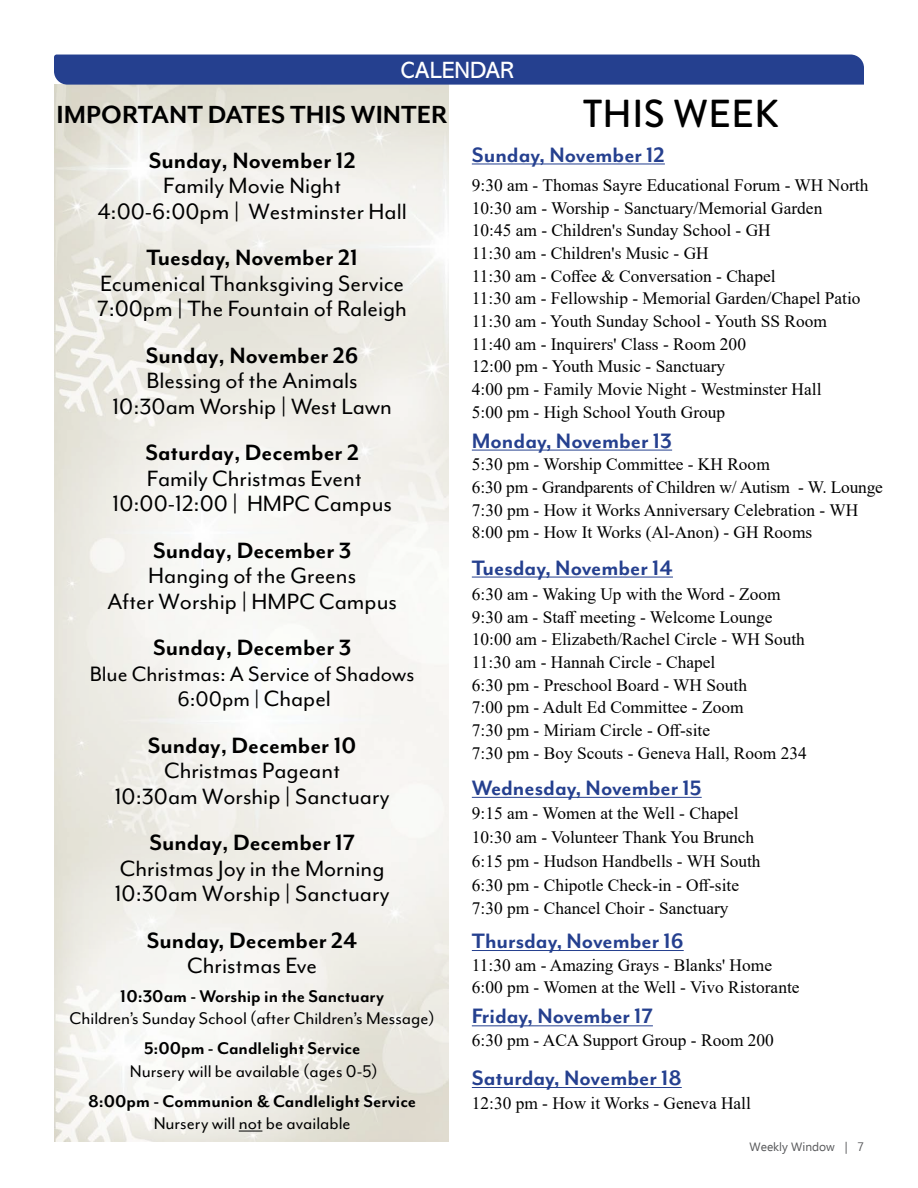
<style>
.page{position:relative;width:918px;height:1188px;background:#fff}
.page>*{position:absolute;margin:0;border:0;box-sizing:border-box;transform-origin:0 0}
.t1{font:500 39px "Brandon Grotesque";color:#000}
.t2{font:700 28.5px "Mr Eaves Mod OT";color:#000}
.t3{font:25.5px/25.5px "Mr Eaves Mod OT";color:#000;text-align:center}
.t4{font:700 25.5px "Mr Eaves Mod OT";color:#000}
.t5{font:700 24px "Mr Eaves Mod OT";color:#25408f}
.t6{font:24px/25.5px "Mr Eaves Mod OT";color:#000;text-align:center}
.t7{font:23.7px "Abadi MT Pro";color:#fff}
.t8{font:19.5px "Mr Eaves Mod OT";color:#000}
.t9{font:700 19.5px "Mr Eaves Mod OT";color:#000}
.t10{font:17.4px/22.6px "Times New Roman";color:#000}
.t11{font:12px "Ebrima";color:#58595b}
.s1{font-size:25.5px}
</style>
<div class="page">
<img style="left:54px;top:85px;width:395px;height:1056px">
<hr style="left:472px;top:164px;width:193px;height:1px;background:#25408f">
<hr style="left:472px;top:450px;width:200px;height:1px;background:#25408f">
<hr style="left:472px;top:577px;width:201px;height:1px;background:#25408f">
<hr style="left:472px;top:797px;width:230px;height:1px;background:#25408f">
<hr style="left:472px;top:950px;width:212px;height:1px;background:#25408f">
<hr style="left:472px;top:1025px;width:181px;height:1px;background:#25408f">
<hr style="left:472px;top:1087px;width:210px;height:1px;background:#25408f">
<div style="left:54px;top:55px;width:810px;height:30px;background:#25408f"></div>
<svg style="left:239px;top:1131px;width:23px;height:1px"></svg>
<h3 class="t7" style="left:401px;top:57px;width:114px">CALENDAR</h3>
<h2 class="t2" style="left:57px;top:99px;width:393px">IMPORTANT DATES THIS WINTER</h2>
<h3 class="t4" style="left:149px;top:146px;width:208px">Sunday, November 12</h3>
<h3 class="t3" style="left:98px;top:173px;width:311px">Family Movie Night<br>4:00-6:00pm | Westminster Hall</h3>
<h3 class="t4" style="left:146px;top:244px;width:213px">Tuesday, November 21</h3>
<h3 class="t3" style="left:97px;top:271px;width:311px;text-align:left">Ecumenical Thanksgiving Service<br>7:00pm | The Fountain of Raleigh</h3>
<h3 class="t4" style="left:146px;top:341px;width:214px">Sunday, November 26</h3>
<h3 class="t3" style="left:112px;top:368px;width:281px">Blessing of the Animals<br>10:30am Worship | West Lawn</h3>
<h3 class="t4" style="left:145px;top:439px;width:215px">Saturday, December 2</h3>
<h3 class="t3" style="left:112px;top:466px;width:281px">Family Christmas Event<br>10:00-12:00 | HMPC Campus</h3>
<h3 class="t4" style="left:153px;top:536px;width:200px">Sunday, December 3</h3>
<h3 class="t3" style="left:107px;top:563px;width:291px">Hanging of the Greens<br>After Worship | HMPC Campus</h3>
<h3 class="t4" style="left:153px;top:634px;width:200px">Sunday, December 3</h3>
<h3 class="t6" style="left:90px;top:661px;width:326px">Blue Christmas: A Service of Shadows<br>6:00pm | <span class="s1">Chapel</span></h3>
<h3 class="t4" style="left:148px;top:731px;width:210px">Sunday, December 10</h3>
<h3 class="t3" style="left:115px;top:758px;width:277px">Christmas Pageant<br>10:30am Worship | Sanctuary</h3>
<h3 class="t4" style="left:149px;top:829px;width:207px">Sunday, December 17</h3>
<h3 class="t3" style="left:115px;top:856px;width:277px;text-align:left">Christmas Joy in the Morning<br>10:30am Worship | Sanctuary</h3>
<h3 class="t4" style="left:147px;top:926px;width:212px">Sunday, December 24</h3>
<h3 class="t3" style="left:187px;top:953px;width:131px">Christmas Eve</h3>
<p class="t9" style="left:120px;top:985px;width:265px">10:30am - Worship in the Sanctuary</p>
<p class="t8" style="left:70px;top:1008px;width:367px">Children’s Sunday School (after Children’s Message)</p>
<p class="t9" style="left:144px;top:1038px;width:218px">5:00pm - Candlelight Service</p>
<p class="t8" style="left:130px;top:1060px;width:249px">Nursery will be available (ages 0-5)</p>
<p class="t9" style="left:88px;top:1090px;width:330px">8:00pm - Communion &amp; Candlelight Service</p>
<p class="t8" style="left:154px;top:1113px;width:198px">Nursery will not be available</p>
<h1 class="t1" style="left:583px;top:87px;width:197px">THIS WEEK</h1>
<h3 class="t5" style="left:472px;top:141px;width:195px">Sunday, November 12</h3>
<p class="t10" style="left:472px;top:173px;width:398px">9:30 am - Thomas Sayre Educational Forum - WH North 10:30 am - Worship - Sanctuary/Memorial Garden<br>10:45 am - Children's Sunday School - GH<br>11:30 am - Children's Music - GH<br>11:30 am - Coffee &amp; Conversation - Chapel<br>11:30 am - Fellowship - Memorial Garden/Chapel Patio 11:30 am - Youth Sunday School - Youth SS Room 11:40 am - Inquirers' Class - Room 200<br>12:00 pm - Youth Music - Sanctuary<br>4:00 pm - Family Movie Night - Westminster Hall<br>5:00 pm - High School Youth Group</p>
<h3 class="t5" style="left:472px;top:428px;width:202px">Monday, November 13</h3>
<p class="t10" style="left:472px;top:453px;width:413px">5:30 pm - Worship Committee - KH Room<br>6:30 pm - Grandparents of Children w/ Autism - W. Lounge 7:30 pm - How it Works Anniversary Celebration - WH 8:00 pm - How It Works (Al-Anon) - GH Rooms</p>
<h3 class="t5" style="left:472px;top:555px;width:203px">Tuesday, November 14</h3>
<p class="t10" style="left:472px;top:582px;width:336px">6:30 am - Waking Up with the Word - Zoom 9:30 am - Staff meeting - Welcome Lounge 10:00 am - Elizabeth/Rachel Circle - WH South 11:30 am - Hannah Circle - Chapel<br>6:30 pm - Preschool Board - WH South<br>7:00 pm - Adult Ed Committee - Zoom<br>7:30 pm - Miriam Circle - Off-site<br>7:30 pm - Boy Scouts - Geneva Hall, Room 234</p>
<h3 class="t5" style="left:472px;top:775px;width:231px">Wednesday, November 15</h3>
<p class="t10" style="left:472px;top:801px;width:290px;line-height:23.7px">9:15 am - Women at the Well - Chapel 10:30 am - Volunteer Thank You Brunch 6:15 pm - Hudson Handbells - WH South 6:30 pm - Chipotle Check-in - Off-site 7:30 pm - Chancel Choir - Sanctuary</p>
<h3 class="t5" style="left:472px;top:928px;width:213px">Thursday, November 16</h3>
<p class="t10" style="left:472px;top:953px;width:329px">11:30 am - Amazing Grays - Blanks' Home<br>6:00 pm - Women at the Well - Vivo Ristorante</p>
<h3 class="t5" style="left:472px;top:1003px;width:183px">Friday, November 17</h3>
<p class="t10" style="left:472px;top:1028px;width:304px">6:30 pm - ACA Support Group - Room 200</p>
<h3 class="t5" style="left:472px;top:1065px;width:211px">Saturday, November 18</h3>
<p class="t10" style="left:472px;top:1091px;width:281px">12:30 pm - How it Works - Geneva Hall</p>
<p class="t11" style="left:750px;top:1138px;width:116px">Weekly Window | 7</p>
</div>
